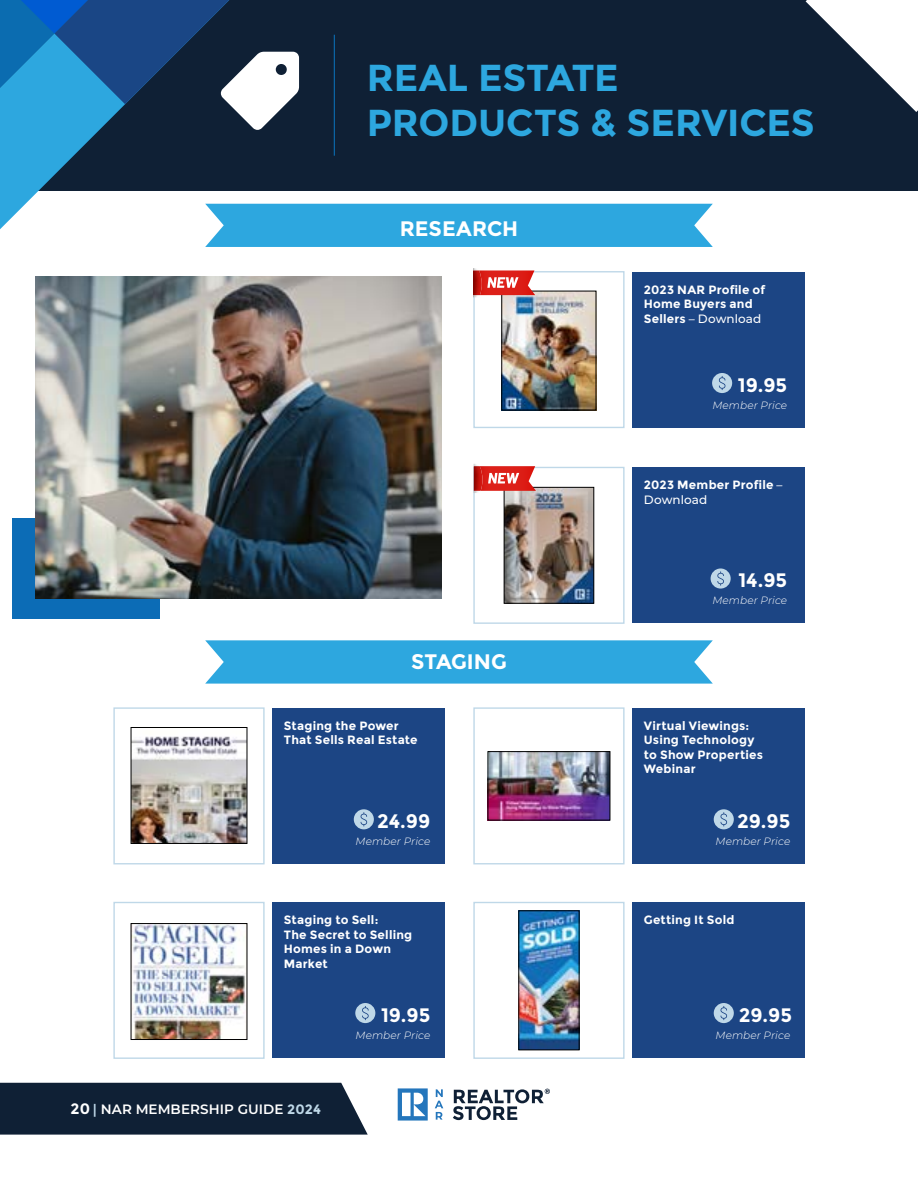
<style>
.page{position:relative;width:918px;height:1188px;background:#fff}
.page>*{position:absolute;margin:0;border:0;box-sizing:border-box;transform-origin:0 0}
.t1{font:700 37.5px/45px "Montserrat";letter-spacing:-.005em;color:#2da7df}
.t2{font:700 21px "Montserrat";color:#fff}
.t3{font:700 19.5px "Montserrat";letter-spacing:-.005em;color:#fff}
.t4{font:600 13.5px "Montserrat";letter-spacing:.005em;color:#fff}
.t5{font:700 12px/14.4px "Montserrat";letter-spacing:.015em;color:#fff}
.t6{font:italic 300 10.5px "Montserrat";letter-spacing:.005em;color:#fff}
.s1{font-weight:500}
.s2{font-weight:700;font-size:15px}
.s3{color:#bfd8e8}
.s4{font-weight:700;color:#bfd8e8}
</style>
<div class="page">
<div style="left:0;top:0;width:918px;height:190px;background:#0f2035"></div>
<svg style="left:806px;top:0;width:112px;height:112px"></svg>
<svg style="left:0;top:130px;width:229px;height:99px"></svg>
<hr style="left:334px;top:35px;width:1px;height:121px;background:#0b6cb0">
<svg style="left:0;top:0;width:299px;height:130px"></svg>
<div style="left:205px;top:204px;width:508px;height:43px;background:#2da7df"></div>
<svg style="left:205px;top:640px;width:508px;height:44px;background:#38abe0"></svg>
<div style="left:632px;top:272px;width:173px;height:155px;background:#1c4584"></div>
<div style="left:473px;top:271px;width:152px;height:157px;background:#fff;border:1px solid #bfd8e8"></div>
<img style="left:504px;top:293px;width:90px;height:115px">
<svg style="left:712px;top:373px;width:20px;height:20px"></svg>
<div style="left:632px;top:467px;width:173px;height:156px;background:#1c4584"></div>
<div style="left:473px;top:467px;width:152px;height:157px;background:#fff;border:1px solid #bfd8e8"></div>
<img style="left:506px;top:489px;width:86px;height:112px">
<div style="left:504px;top:487px;width:90px;height:116px;border:1px solid #000"></div>
<svg style="left:711px;top:568px;width:20px;height:21px"></svg>
<div style="left:272px;top:708px;width:173px;height:156px;background:#1c4584"></div>
<div style="left:272px;top:902px;width:173px;height:155px;background:#1c4584"></div>
<div style="left:632px;top:902px;width:173px;height:155px;background:#1c4584"></div>
<div style="left:632px;top:708px;width:173px;height:156px;background:#1c4584"></div>
<div style="left:113px;top:707px;width:152px;height:157px;background:#fff;border:1px solid #bfd8e8"></div>
<div style="left:113px;top:902px;width:152px;height:157px;background:#fff;border:1px solid #bfd8e8"></div>
<div style="left:473px;top:902px;width:152px;height:157px;background:#fff;border:1px solid #bfd8e8"></div>
<svg style="left:354px;top:809px;width:20px;height:20px"></svg>
<svg style="left:355px;top:1003px;width:20px;height:20px"></svg>
<svg style="left:714px;top:1003px;width:20px;height:20px"></svg>
<svg style="left:714px;top:809px;width:20px;height:20px"></svg>
<img style="left:133px;top:736px;width:112px;height:106px">
<div style="left:131px;top:727px;width:116px;height:117px;border:1px solid #000"></div>
<img style="left:133px;top:925px;width:112px;height:113px">
<div style="left:131px;top:923px;width:116px;height:117px;border:1px solid #000"></div>
<div style="left:473px;top:707px;width:152px;height:157px;background:#fff;border:1px solid #bfd8e8"></div>
<img style="left:490px;top:754px;width:118px;height:64px">
<img style="left:521px;top:913px;width:56px;height:135px">
<div style="left:12px;top:518px;width:147px;height:101px;background:#0c6cb6"></div>
<img style="left:35px;top:276px;width:407px;height:323px">
<svg style="left:483px;top:466px;width:53px;height:25px"></svg>
<img style="left:474px;top:464px;width:4px;height:29px">
<img style="left:474px;top:466px;width:9px;height:25px">
<svg style="left:482px;top:270px;width:53px;height:25px"></svg>
<img style="left:473px;top:268px;width:7px;height:29px">
<img style="left:473px;top:270px;width:9px;height:25px">
<svg style="left:453px;top:1089px;width:97px;height:31px"></svg>
<svg style="left:398px;top:1088px;width:30px;height:33px"></svg>
<svg style="left:435px;top:1089px;width:8px;height:31px"></svg>
<div style="left:0;top:1083px;width:368px;height:52px;background:#0f2035"></div>
<h1 class="t1" style="left:367px;top:55px;width:450px">REAL ESTATE<br>PRODUCTS &amp; SERVICES</h1>
<h2 class="t2" style="left:400px;top:216px;width:120px">RESEARCH</h2>
<h2 class="t2" style="left:411px;top:649px;width:97px">STAGING</h2>
<p class="t5" style="left:644px;top:282px;width:123px">2023 NAR Profile of<br>Home Buyers and<br>Sellers <span class="s1">– Download</span></p>
<h3 class="t3" style="left:738px;top:373px;width:51px">19.95</h3>
<p class="t6" style="left:712px;top:398px;width:76px">Member Price</p>
<p class="t5" style="left:644px;top:478px;width:140px">2023 Member Profile <span class="s1">–<br>Download</span></p>
<h3 class="t3" style="left:739px;top:569px;width:50px">14.95</h3>
<p class="t6" style="left:712px;top:594px;width:76px">Member Price</p>
<p class="t5" style="left:284px;top:719px;width:135px">Staging the Power<br>That Sells Real Estate</p>
<p class="t5" style="left:644px;top:719px;width:121px">Virtual Viewings:<br>Using Technology to Show Properties<br>Webinar</p>
<h3 class="t3" style="left:377px;top:810px;width:55px">24.99</h3>
<p class="t6" style="left:356px;top:834px;width:76px">Member Price</p>
<h3 class="t3" style="left:737px;top:810px;width:55px">29.95</h3>
<p class="t6" style="left:716px;top:834px;width:76px">Member Price</p>
<p class="t5" style="left:284px;top:913px;width:130px">Staging to Sell:<br>The Secret to Selling<br>Homes in a Down<br>Market</p>
<p class="t5" style="left:644px;top:913px;width:92px">Getting It Sold</p>
<h3 class="t3" style="left:381px;top:1003px;width:51px">19.95</h3>
<h3 class="t3" style="left:739px;top:1003px;width:55px">29.95</h3>
<p class="t4" style="left:71px;top:1099px;width:252px"><span class="s2">20</span> <span class="s3">|</span> NAR MEMBERSHIP GUIDE <span class="s4">2024</span></p>
<p class="t6" style="left:356px;top:1028px;width:76px">Member Price</p>
<p class="t6" style="left:716px;top:1028px;width:76px">Member Price</p>
</div>
